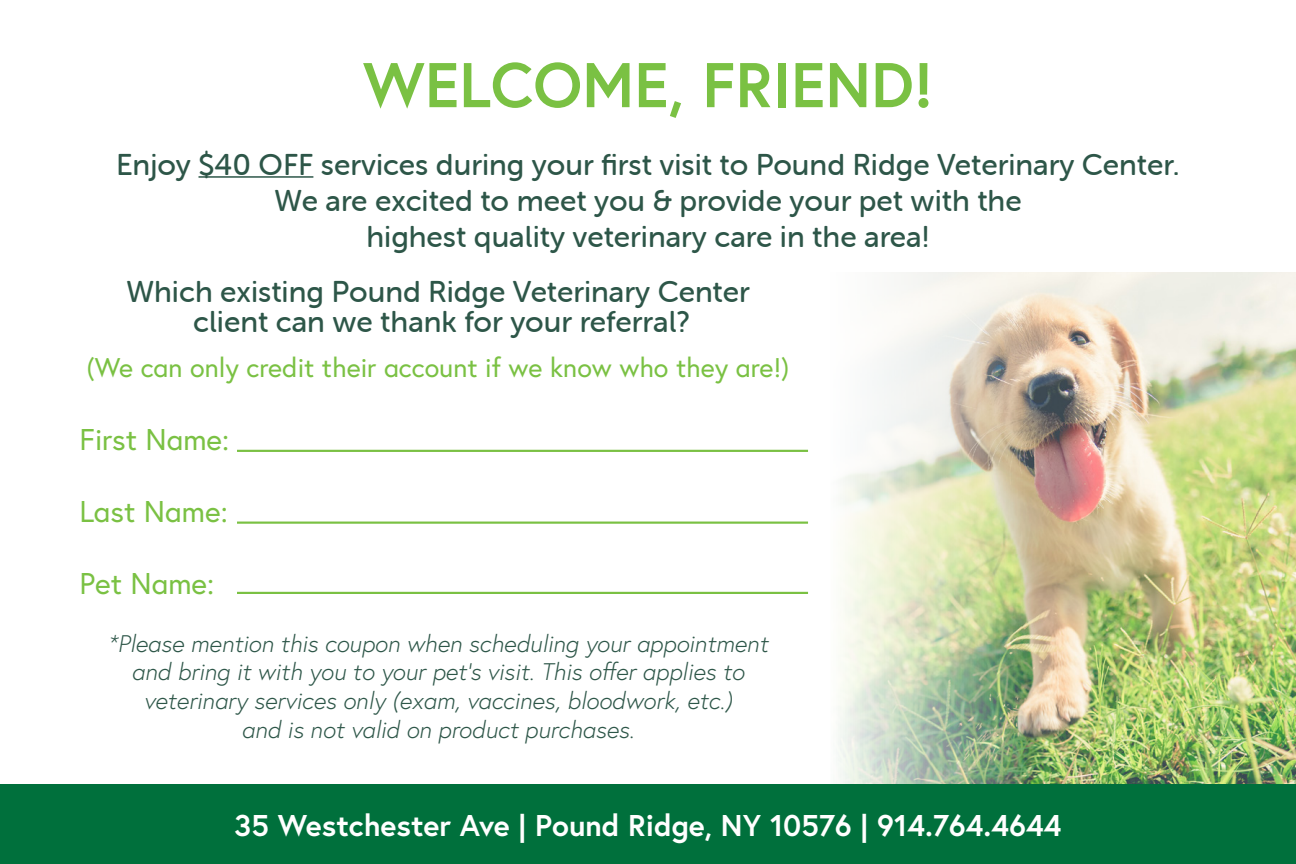
<style>
.page{position:relative;width:1296px;height:864px;background:#fff}
.page>*{position:absolute;margin:0;border:0;box-sizing:border-box;transform-origin:0 0}
.t1{font:700 63px "Europa";color:#7ac143}
.t2{font:30px "Museo Sans Rounded 500";color:#2d5648}
.t3{font:700 30px "Europa";color:#fff}
.t4{font:30px "Europa";color:#7ac143}
.t5{font:27px "Europa";color:#7ac143}
.t6{font:italic 300 24px/28.8px "Europa";color:#2d5648;text-align:center}
</style>
<div class="page">
<img style="left:830px;top:272px;width:466px;height:513px">
<hr style="left:199px;top:176px;width:114px;height:2px;background:#2d5648">
<hr style="left:237px;top:450px;width:571px;height:2px;background:#7ac143">
<hr style="left:237px;top:522px;width:571px;height:2px;background:#7ac143">
<hr style="left:237px;top:592px;width:571px;height:2px;background:#7ac143">
<div style="left:0;top:785px;width:1296px;height:79px;background:#00703c"></div>
<p class="t1" style="left:363px;top:42px;width:572px">WELCOME, FRIEND!</p>
<p class="t2" style="left:116px;top:148px;width:1065px">Enjoy $40 OFF services during your first visit to Pound Ridge Veterinary Center.</p>
<p class="t2" style="left:274px;top:184px;width:749px">We are excited to meet you &amp; provide your pet with the</p>
<p class="t2" style="left:366px;top:220px;width:565px">highest quality veterinary care in the area!</p>
<p class="t2" style="left:126px;top:275px;width:625px">Which existing Pound Ridge Veterinary Center</p>
<p class="t2" style="left:193px;top:306px;width:499px">client can we thank for your referral?</p>
<p class="t5" style="left:86px;top:351px;width:705px">(We can only credit their account if we know who they are!)</p>
<p class="t4" style="left:79px;top:420px;width:151px">First Name:</p>
<p class="t4" style="left:79px;top:492px;width:150px">Last Name:</p>
<p class="t4" style="left:79px;top:564px;width:136px">Pet Name:</p>
<p class="t6" style="left:108px;top:628px;width:662px">*Please mention this coupon when scheduling your appointment and bring it with you to your pet’s visit. This offer applies to veterinary services only (exam, vaccines, bloodwork, etc.)<br>and is not valid on product purchases.</p>
<p class="t3" style="left:234px;top:805px;width:829px">35 Westchester Ave | Pound Ridge, NY 10576 | 914.764.4644</p>
</div>
